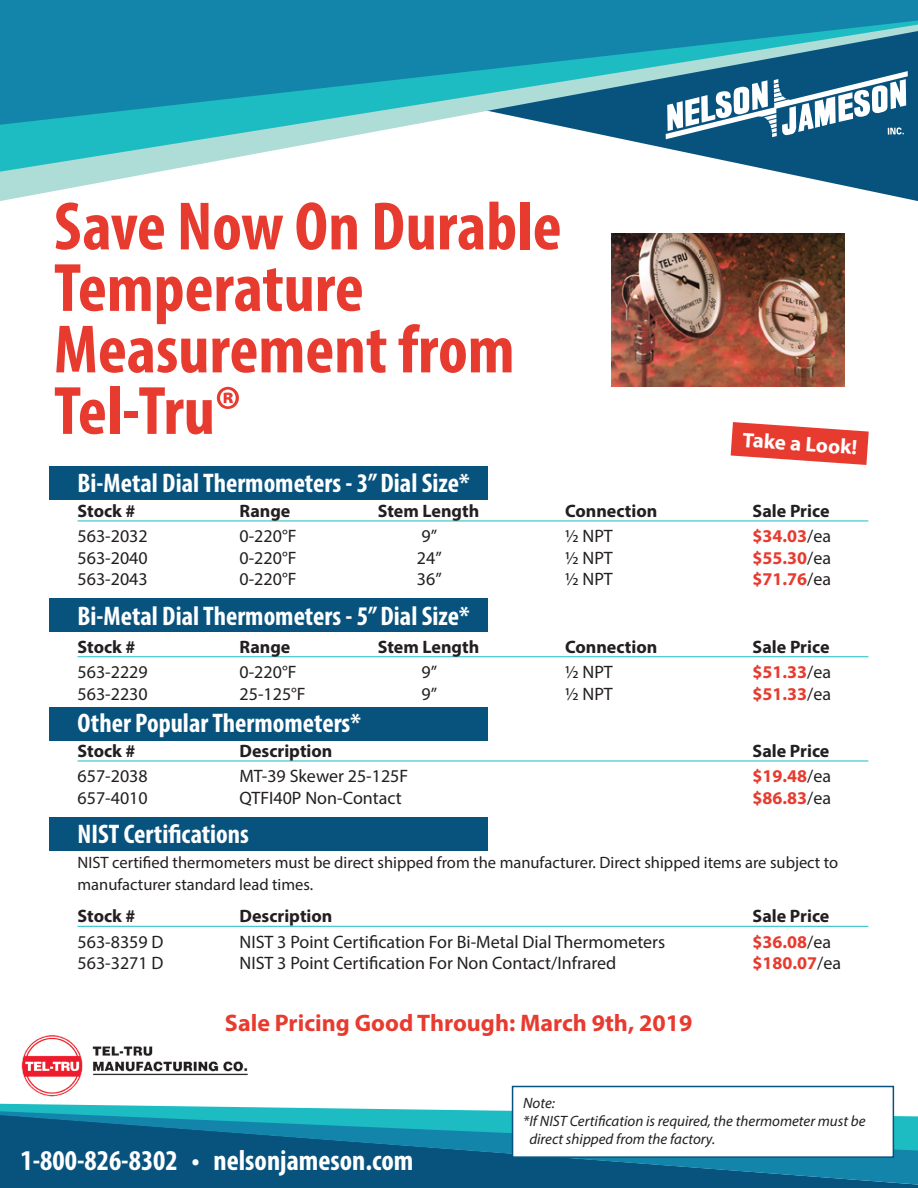
<style>
.page{position:relative;width:918px;height:1188px;background:#fff}
.page>*{position:absolute;margin:0;border:0;box-sizing:border-box;transform-origin:0 0}
.t1{font:700 condensed 69px/61.5px "Myriad Pro";color:#e73b2f}
.t2{font:700 condensed 28.8px "Myriad Pro";color:#fff}
.t3{font:700 condensed 27px "Myriad Pro";color:#fff}
.t4{font:700 24px "Myriad Pro";color:#e73b2f}
.t5{font:700 21px "Myriad Pro";color:#fff}
.t6{font:18px "Myriad Pro";color:#231f20}
.t7{font:700 18px "Myriad Pro";color:#231f20}
.t8{font:700 18px "Myriad Pro";color:#e73b2f}
.t9{font:16.5px/21.6px "Myriad Pro";color:#231f20}
.t10{font:italic 15px "Myriad Pro";color:#231f20}
.s1{font-weight:400;color:#231f20}
</style>
<div class="page">
<div style="left:0;top:0;width:918px;height:21px;background:#1385aa"></div>
<hr style="left:0;top:21px;width:918px;height:4px;background:#1385aa">
<svg style="left:0;top:25px;width:918px;height:176px"></svg>
<hr style="left:0;top:1185px;width:918px;height:3px;background:#08537e">
<svg style="left:0;top:1151px;width:918px;height:34px;background:#0a5b85"></svg>
<svg style="left:0;top:1104px;width:918px;height:47px;background:#2490a9"></svg>
<div style="left:50px;top:817px;width:438px;height:33px;background:#08537e"></div>
<svg style="left:666px;top:71px;width:242px;height:68px"></svg>
<div style="left:50px;top:466px;width:438px;height:34px;background:#08537e"></div>
<div style="left:50px;top:598px;width:438px;height:34px;background:#08537e"></div>
<div style="left:50px;top:708px;width:438px;height:33px;background:#08537e"></div>
<hr style="left:78px;top:521px;width:790px;height:1px;background:#1cbcc2">
<hr style="left:78px;top:656px;width:790px;height:1px;background:#1cbcc2">
<hr style="left:78px;top:761px;width:790px;height:1px;background:#1cbcc2">
<hr style="left:78px;top:926px;width:790px;height:1px;background:#1cbcc2">
<div style="left:512px;top:1086px;width:382px;height:72px;background:#fff;border:2px solid #08537e"></div>
<svg style="left:731px;top:422px;width:138px;height:43px"></svg>
<img style="left:21px;top:1035px;width:227px;height:62px">
<img style="left:611px;top:233px;width:233px;height:154px">
<h1 class="t1" style="left:54px;top:194px;width:509px">Save Now On Durable<br>Temperature<br>Measurement from<br>Tel-Tru®</h1>
<p class="t5" style="left:744px;top:426px;width:116px;rotate:4deg">Take a Look!</p>
<h3 class="t3" style="left:78px;top:466px;width:394px">Bi-Metal Dial Thermometers - 3” Dial Size*</h3>
<p class="t7" style="left:78px;top:499px;width:59px">Stock #</p>
<p class="t7" style="left:240px;top:499px;width:52px">Range</p>
<p class="t7" style="left:378px;top:499px;width:103px">Stem Length</p>
<p class="t7" style="left:565px;top:499px;width:94px">Connection</p>
<p class="t7" style="left:753px;top:499px;width:78px">Sale Price</p>
<p class="t6" style="left:78px;top:525px;width:72px">563-2032</p>
<p class="t6" style="left:240px;top:525px;width:58px">0-220°F</p>
<p class="t6" style="left:422px;top:525px;width:17px">9”</p>
<p class="t6" style="left:565px;top:525px;width:49px">½ NPT</p>
<p class="t8" style="left:753px;top:524px;width:80px">$34.03<span class="s1">/ea</span></p>
<p class="t6" style="left:78px;top:547px;width:72px">563-2040</p>
<p class="t6" style="left:240px;top:547px;width:58px">0-220°F</p>
<p class="t6" style="left:417px;top:547px;width:26px">24”</p>
<p class="t6" style="left:565px;top:547px;width:49px">½ NPT</p>
<p class="t8" style="left:753px;top:546px;width:80px">$55.30<span class="s1">/ea</span></p>
<p class="t6" style="left:78px;top:568px;width:72px">563-2043</p>
<p class="t6" style="left:240px;top:568px;width:58px">0-220°F</p>
<p class="t6" style="left:417px;top:568px;width:26px">36”</p>
<p class="t6" style="left:565px;top:568px;width:49px">½ NPT</p>
<p class="t8" style="left:753px;top:568px;width:80px">$71.76<span class="s1">/ea</span></p>
<h3 class="t3" style="left:78px;top:599px;width:394px">Bi-Metal Dial Thermometers - 5” Dial Size*</h3>
<p class="t7" style="left:78px;top:635px;width:59px">Stock #</p>
<p class="t7" style="left:240px;top:635px;width:52px">Range</p>
<p class="t7" style="left:378px;top:635px;width:103px">Stem Length</p>
<p class="t7" style="left:565px;top:635px;width:94px">Connection</p>
<p class="t7" style="left:753px;top:635px;width:78px">Sale Price</p>
<p class="t6" style="left:78px;top:661px;width:72px">563-2229</p>
<p class="t6" style="left:240px;top:661px;width:58px">0-220°F</p>
<p class="t6" style="left:422px;top:661px;width:17px">9”</p>
<p class="t6" style="left:565px;top:661px;width:49px">½ NPT</p>
<p class="t8" style="left:753px;top:660px;width:80px">$51.33<span class="s1">/ea</span></p>
<p class="t6" style="left:78px;top:682px;width:72px">563-2230</p>
<p class="t6" style="left:240px;top:682px;width:68px">25-125°F</p>
<p class="t6" style="left:422px;top:682px;width:17px">9”</p>
<p class="t6" style="left:565px;top:682px;width:49px">½ NPT</p>
<p class="t8" style="left:753px;top:682px;width:80px">$51.33<span class="s1">/ea</span></p>
<h3 class="t3" style="left:78px;top:706px;width:285px">Other Popular Thermometers*</h3>
<p class="t7" style="left:78px;top:739px;width:59px">Stock #</p>
<p class="t7" style="left:240px;top:739px;width:94px">Description</p>
<p class="t7" style="left:753px;top:739px;width:78px">Sale Price</p>
<p class="t6" style="left:78px;top:765px;width:72px">657-2038</p>
<p class="t6" style="left:240px;top:765px;width:170px">MT-39 Skewer 25-125F</p>
<p class="t8" style="left:753px;top:764px;width:80px">$19.48<span class="s1">/ea</span></p>
<p class="t6" style="left:78px;top:787px;width:72px">657-4010</p>
<p class="t6" style="left:240px;top:787px;width:164px">QTFI40P Non-Contact</p>
<p class="t8" style="left:753px;top:786px;width:80px">$86.83<span class="s1">/ea</span></p>
<h3 class="t3" style="left:78px;top:817px;width:173px">NIST Certifications</h3>
<p class="t9" style="left:78px;top:852px;width:762px">NIST certified thermometers must be direct shipped from the manufacturer. Direct shipped items are subject to manufacturer standard lead times.</p>
<p class="t7" style="left:78px;top:905px;width:59px">Stock #</p>
<p class="t7" style="left:240px;top:905px;width:94px">Description</p>
<p class="t7" style="left:753px;top:905px;width:78px">Sale Price</p>
<p class="t6" style="left:78px;top:930px;width:87px">563-8359 D</p>
<p class="t6" style="left:240px;top:930px;width:427px">NIST 3 Point Certification For Bi-Metal Dial Thermometers</p>
<p class="t8" style="left:753px;top:930px;width:80px">$36.08<span class="s1">/ea</span></p>
<p class="t6" style="left:78px;top:952px;width:87px">563-3271 D</p>
<p class="t6" style="left:240px;top:952px;width:378px">NIST 3 Point Certification For Non Contact/Infrared</p>
<p class="t8" style="left:753px;top:951px;width:90px">$180.07<span class="s1">/ea</span></p>
<h3 class="t4" style="left:225px;top:1007px;width:469px">Sale Pricing Good Through: March 9th, 2019</h3>
<h2 class="t2" style="left:21px;top:1143px;width:394px">1-800-826-8302 • nelsonjameson.com</h2>
<p class="t10" style="left:523px;top:1094px;width:33px">Note:</p>
<p class="t10" style="left:523px;top:1112px;width:344px">*If NIST Certification is required, the thermometer must be</p>
<p class="t10" style="left:529px;top:1130px;width:187px">direct shipped from the factory.</p>
</div>
